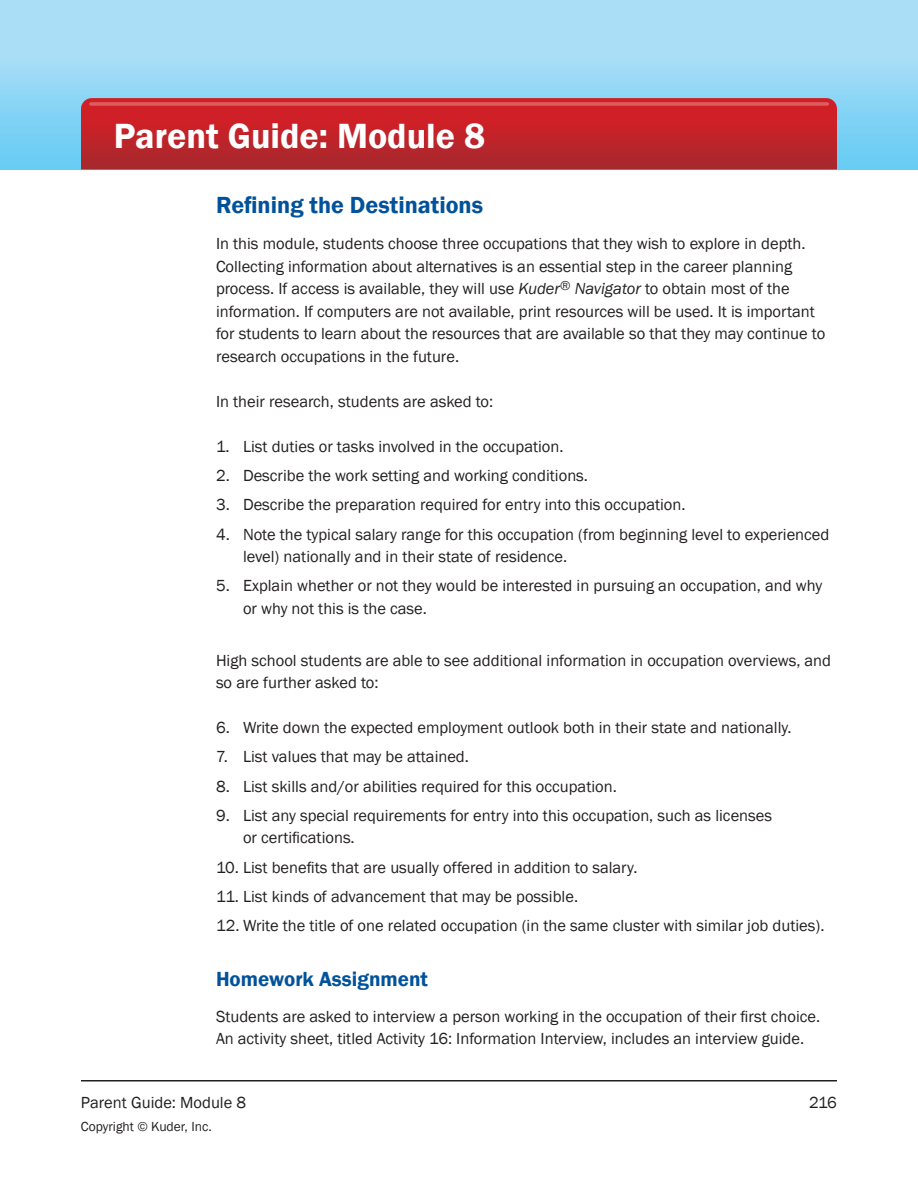
<style>
.page{position:relative;width:918px;height:1188px;background:#fff}
.page>*{position:absolute;margin:0;border:0;box-sizing:border-box;transform-origin:0 0}
.t1{font:600 36px "Franklin Gothic";color:#fff}
.t2{font:600 24px "Franklin Gothic";color:#01529a}
.t3{font:600 21px "Franklin Gothic";color:#01529a}
.Numbers_-_Lesson_Pla{font:16.5px/22.5px "Franklin Gothic";color:#231f20}
.t4{font:13.5px "Franklin Gothic";color:#231f20}
.s1{font-style:italic}
</style>
<div class="page">
<hr style="left:81px;top:1080px;width:756px;height:2px;background:#231f20">
<div style="left:0;top:0;width:918px;height:170px;background:linear-gradient(to bottom,#b9e2f8,#6acdf4)"></div>
<svg style="left:81px;top:98px;width:756px;height:72px;background:#be242a"></svg>
<hr style="left:89px;top:102px;width:740px;height:4px;background:#dc5355;border-radius:2px">
<h1 class="t1" style="left:114px;top:114px;width:373px">Parent Guide: Module 8</h1>
<p class="t2" style="left:216px;top:191px;width:269px">Refining the Destinations</p>
<p class="Numbers_-_Lesson_Pla" style="left:216px;top:233px;width:611px">In this module, students choose three occupations that they wish to explore in depth.<br>Collecting information about alternatives is an essential step in the career planning process. If access is available, they will use <span class="s1">Kuder</span><sup>®</sup> <span class="s1">Navigator</span> to obtain most of the information. If computers are not available, print resources will be used. It is important for students to learn about the resources that are available so that they may continue to research occupations in the future.</p>
<p class="Numbers_-_Lesson_Pla" style="left:216px;top:390px;width:279px">In their research, students are asked to:</p>
<p class="Numbers_-_Lesson_Pla" style="left:216px;top:435px;width:349px">1. List duties or tasks involved in the occupation.</p>
<p class="Numbers_-_Lesson_Pla" style="left:216px;top:465px;width:374px">2. Describe the work setting and working conditions.</p>
<p class="Numbers_-_Lesson_Pla" style="left:216px;top:494px;width:471px">3. Describe the preparation required for entry into this occupation.</p>
<p class="Numbers_-_Lesson_Pla" style="left:243px;top:523px;width:588px;text-indent:-27px">4. Note the typical salary range for this occupation (from beginning level to experienced level) nationally and in their state of residence.</p>
<p class="Numbers_-_Lesson_Pla" style="left:243px;top:575px;width:581px;text-indent:-27px">5. Explain whether or not they would be interested in pursuing an occupation, and why or why not this is the case.</p>
<p class="Numbers_-_Lesson_Pla" style="left:216px;top:649px;width:617px">High school students are able to see additional information in occupation overviews, and so are further asked to:</p>
<p class="Numbers_-_Lesson_Pla" style="left:216px;top:717px;width:577px">6. Write down the expected employment outlook both in their state and nationally.</p>
<p class="Numbers_-_Lesson_Pla" style="left:216px;top:746px;width:255px">7. List values that may be attained.</p>
<p class="Numbers_-_Lesson_Pla" style="left:216px;top:775px;width:402px">8. List skills and/or abilities required for this occupation.</p>
<p class="Numbers_-_Lesson_Pla" style="left:243px;top:804px;width:531px;text-indent:-27px">9. List any special requirements for entry into this occupation, such as licenses or certifications.</p>
<p class="Numbers_-_Lesson_Pla" style="left:216px;top:856px;width:423px">10. List benefits that are usually offered in addition to salary.</p>
<p class="Numbers_-_Lesson_Pla" style="left:216px;top:885px;width:364px">11. List kinds of advancement that may be possible.</p>
<p class="Numbers_-_Lesson_Pla" style="left:216px;top:915px;width:610px">12. Write the title of one related occupation (in the same cluster with similar job duties).</p>
<p class="t3" style="left:216px;top:966px;width:213px">Homework Assignment</p>
<p class="Numbers_-_Lesson_Pla" style="left:216px;top:1005px;width:606px">Students are asked to interview a person working in the occupation of their first choice.<br>An activity sheet, titled Activity 16: Information Interview, includes an interview guide.</p>
<p class="Numbers_-_Lesson_Pla" style="left:81px;top:1092px;width:167px">Parent Guide: Module 8</p>
<p class="Numbers_-_Lesson_Pla" style="left:809px;top:1092px;width:29px">216</p>
<p class="t4" style="left:81px;top:1118px;width:132px">Copyright © Kuder, Inc.</p>
</div>
